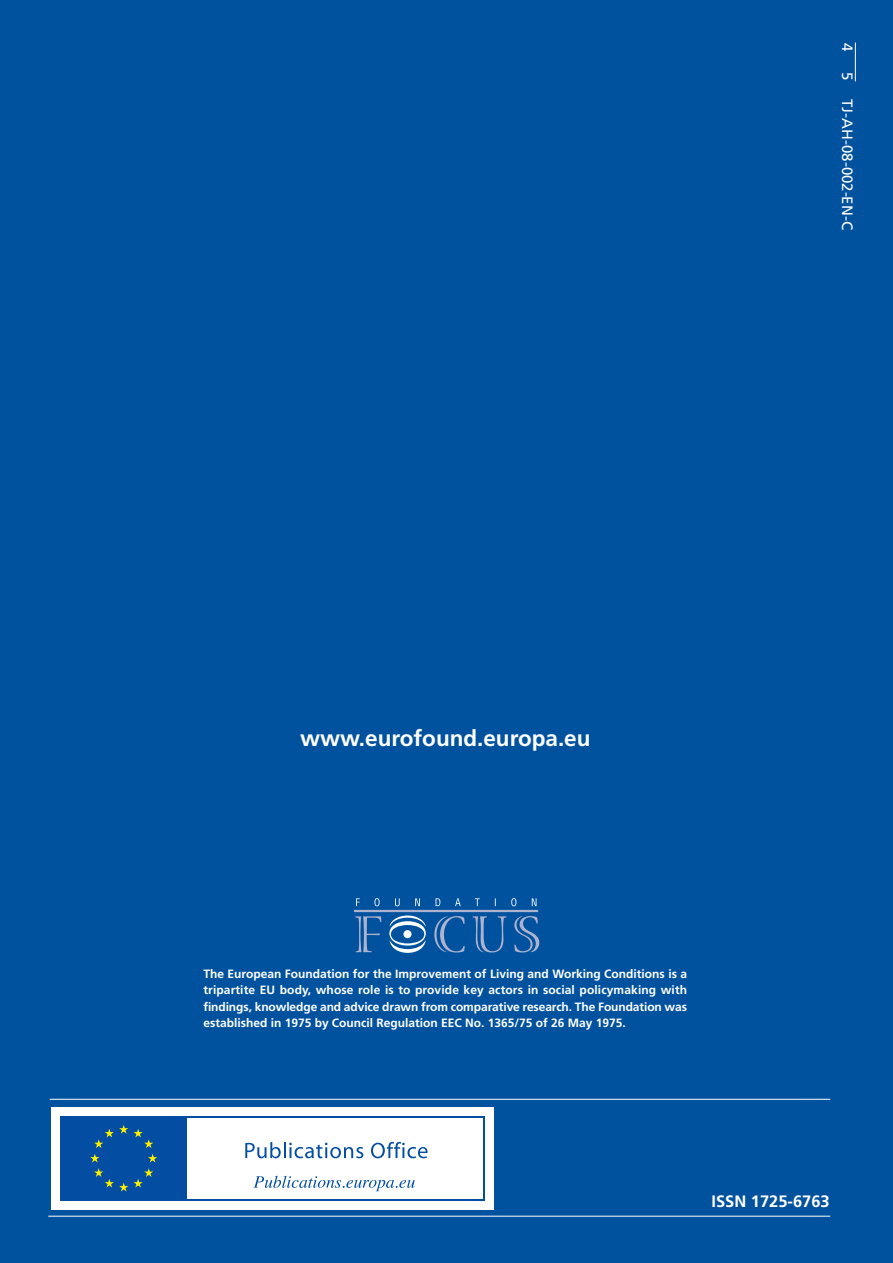
<style>
.page{position:relative;width:893px;height:1263px;background:#fff}
.page>*{position:absolute;margin:0;border:0;box-sizing:border-box;transform-origin:0 0}
.t1{font:700 22.5px "Frutiger";color:#fff}
.t2{font:700 16.5px "Frutiger";color:#fff}
.t3{font:15px "Frutiger";color:#fff}
.t4{font:700 12px/16.5px "Frutiger";color:#fff;text-align:justify}
</style>
<div class="page">
<div style="left:0;top:0;width:892px;height:1263px;background:#00529f"></div>
<svg style="left:355px;top:915px;width:184px;height:38px"></svg>
<hr style="left:354px;top:910px;width:184px;height:2px;background:#adb3cf">
<svg style="left:356px;top:898px;width:180px;height:8px"></svg>
<div style="left:51px;top:1107px;width:442px;height:102px;background:#fff"></div>
<div style="left:60px;top:1116px;width:424px;height:84px;background:#034ea2"></div>
<div style="left:187px;top:1117px;width:295px;height:81px;background:#fff"></div>
<svg style="left:245px;top:1142px;width:118px;height:16px"></svg>
<svg style="left:371px;top:1142px;width:56px;height:16px"></svg>
<svg style="left:90px;top:1154px;width:9px;height:8px"></svg>
<svg style="left:94px;top:1125px;width:59px;height:23px"></svg>
<svg style="left:148px;top:1154px;width:9px;height:8px"></svg>
<svg style="left:94px;top:1168px;width:59px;height:23px"></svg>
<svg style="left:253px;top:1176px;width:162px;height:15px"></svg>
<hr style="left:50px;top:1099px;width:780px;height:1px;background:#fff">
<hr style="left:48px;top:1216px;width:782px;height:1px;background:#fff">
<hr style="left:855px;top:43px;width:1px;height:38px;background:#fff">
<p class="t3" style="left:853px;top:43px;width:10px;rotate:90deg">4</p>
<p class="t3" style="left:853px;top:72px;width:10px;rotate:90deg">5</p>
<p class="t3" style="left:853px;top:99px;width:132px;rotate:90deg">TJ-AH-08-002-EN-C</p>
<h1 class="t1" style="left:300px;top:729px;width:292px">www.eurofound.europa.eu</h1>
<p class="t4" style="left:203px;top:966px;width:485px">The European Foundation for the Improvement of Living and Working Conditions is a tripartite EU body, whose role is to provide key actors in social policymaking with findings, knowledge and advice drawn from comparative research. The Foundation was established in 1975 by Council Regulation EEC No. 1365/75 of 26 May 1975.</p>
<h2 class="t2" style="left:711px;top:1194px;width:120px">ISSN 1725-6763</h2>
</div>
